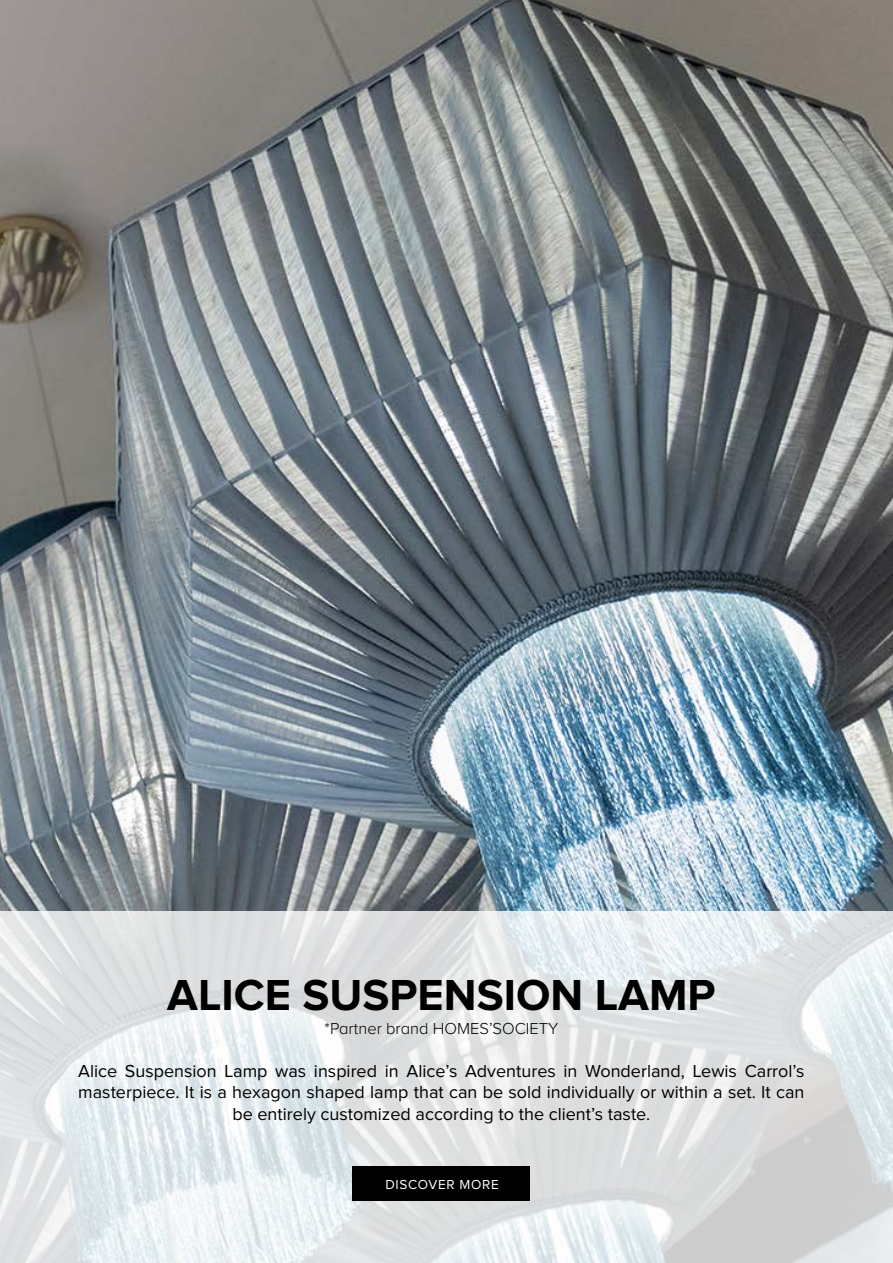
<style>
.page{position:relative;width:893px;height:1263px;background:#fff}
.page>*{position:absolute;margin:0;border:0;box-sizing:border-box;transform-origin:0 0}
.t1{font:700 45px "Proxima Nova";color:#000}
.t2{font:18px/21.6px "Proxima Nova";color:#000;text-align:center}
.t3{font:300 16.5px "Proxima Nova A";color:#000}
.t4{font:13.5px "Proxima Nova A";letter-spacing:.05em;color:#fff}
</style>
<div class="page">
<img style="left:0;top:0;width:893px;height:911px">
<svg style="left:0;top:911px;width:893px;height:352px;fill:#dee2e4"></svg>
<div style="left:353px;top:1166px;width:177px;height:34px;background:#000"></div>
<h1 class="t1" style="left:167px;top:969px;width:550px">ALICE SUSPENSION LAMP</h1>
<p class="t3" style="left:324px;top:1019px;width:235px">*Partner brand HOMES’SOCIETY</p>
<p class="t2" style="left:78px;top:1061px;width:728px">Alice Suspension Lamp was inspired in Alice’s Adventures in Wonderland, Lewis Carrol’s masterpiece. It is a hexagon shaped lamp that can be sold individually or within a set. It can be entirely customized according to the client’s taste.</p>
<p class="t4" style="left:385px;top:1176px;width:115px">DISCOVER MORE</p>
</div>
